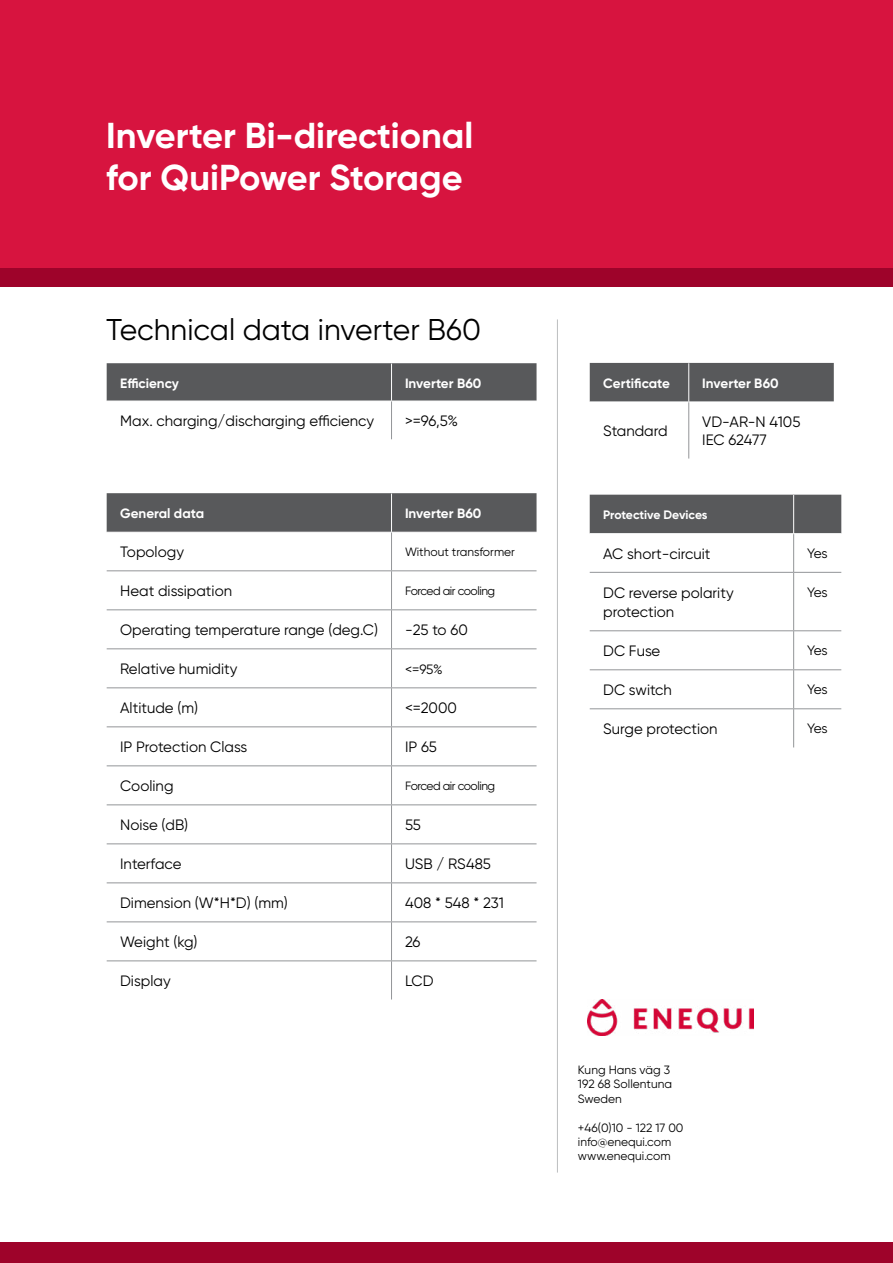
<style>
.page{position:relative;width:893px;height:1263px;background:#fff}
.page>*{position:absolute;margin:0;border:0;box-sizing:border-box;transform-origin:0 0}
.t1{font:700 36px/42px "Gilroy";color:#fff}
.t2{font:30px "Gilroy";color:#000}
.t3{font:15px/18px "Gilroy";color:#000}
.t4{font:13.65px "Gilroy";letter-spacing:-.06em;color:#000}
.t5{font:700 13.5px "Gilroy";color:#fff}
.t6{font:13.5px "Gilroy";color:#000}
.t7{font:700 12.15px "Gilroy";letter-spacing:-.01em;color:#fff}
.t8{font:12px/14.4px "Gilroy";color:#000}
.t9{font:12px "Gilroy";letter-spacing:-.04em;color:#000}
</style>
<div class="page">
<div style="left:0;top:1242px;width:893px;height:21px;background:#9e032a"></div>
<hr style="left:557px;top:319px;width:1px;height:853px;background:#bcbec0">
<div style="left:0;top:267px;width:893px;height:19px;background:#9e032a"></div>
<img style="left:588px;top:999px;width:166px;height:37px">
<div style="left:0;top:0;width:893px;height:267px;background:#d7143f"></div>
<div style="left:107px;top:363px;width:430px;height:38px;background:#58595b"></div>
<hr style="left:391px;top:364px;width:1px;height:37px;background:#fff">
<hr style="left:391px;top:401px;width:1px;height:38px;background:#939598">
<div style="left:590px;top:363px;width:244px;height:38px;background:#58595b"></div>
<hr style="left:688px;top:363px;width:1px;height:38px;background:#fff">
<hr style="left:688px;top:402px;width:1px;height:56px;background:#939598">
<div style="left:107px;top:493px;width:430px;height:39px;background:#58595b"></div>
<hr style="left:391px;top:494px;width:1px;height:38px;background:#fff">
<hr style="left:392px;top:570px;width:145px;height:1px;background:#939598">
<hr style="left:107px;top:609px;width:285px;height:1px;background:#939598">
<hr style="left:392px;top:609px;width:145px;height:1px;background:#939598">
<hr style="left:107px;top:648px;width:285px;height:1px;background:#939598">
<hr style="left:392px;top:648px;width:145px;height:1px;background:#939598">
<hr style="left:392px;top:687px;width:145px;height:1px;background:#939598">
<hr style="left:392px;top:726px;width:145px;height:1px;background:#939598">
<hr style="left:392px;top:765px;width:145px;height:1px;background:#939598">
<hr style="left:392px;top:804px;width:145px;height:1px;background:#939598">
<hr style="left:392px;top:843px;width:145px;height:1px;background:#939598">
<hr style="left:392px;top:882px;width:145px;height:1px;background:#939598">
<hr style="left:392px;top:921px;width:145px;height:1px;background:#939598">
<hr style="left:392px;top:960px;width:145px;height:1px;background:#939598">
<hr style="left:107px;top:570px;width:285px;height:1px;background:#939598">
<hr style="left:107px;top:687px;width:285px;height:1px;background:#939598">
<hr style="left:107px;top:726px;width:285px;height:1px;background:#939598">
<hr style="left:107px;top:765px;width:285px;height:1px;background:#939598">
<hr style="left:107px;top:804px;width:285px;height:1px;background:#939598">
<hr style="left:107px;top:843px;width:285px;height:1px;background:#939598">
<hr style="left:107px;top:882px;width:285px;height:1px;background:#939598">
<hr style="left:107px;top:921px;width:285px;height:1px;background:#939598">
<hr style="left:107px;top:960px;width:285px;height:1px;background:#939598">
<hr style="left:391px;top:533px;width:1px;height:37px;background:#939598">
<hr style="left:391px;top:571px;width:1px;height:38px;background:#939598">
<hr style="left:391px;top:610px;width:1px;height:38px;background:#939598">
<hr style="left:391px;top:649px;width:1px;height:38px;background:#939598">
<hr style="left:391px;top:688px;width:1px;height:38px;background:#939598">
<hr style="left:391px;top:727px;width:1px;height:38px;background:#939598">
<hr style="left:391px;top:766px;width:1px;height:38px;background:#939598">
<hr style="left:391px;top:805px;width:1px;height:38px;background:#939598">
<hr style="left:391px;top:844px;width:1px;height:38px;background:#939598">
<hr style="left:391px;top:883px;width:1px;height:38px;background:#939598">
<hr style="left:391px;top:922px;width:1px;height:38px;background:#939598">
<hr style="left:391px;top:961px;width:1px;height:38px;background:#939598">
<div style="left:590px;top:495px;width:251px;height:38px;background:#58595b"></div>
<hr style="left:793px;top:534px;width:1px;height:38px;background:#939598">
<hr style="left:793px;top:573px;width:1px;height:57px;background:#939598">
<hr style="left:793px;top:631px;width:1px;height:38px;background:#939598">
<hr style="left:793px;top:670px;width:1px;height:38px;background:#939598">
<hr style="left:793px;top:709px;width:1px;height:38px;background:#939598">
<hr style="left:793px;top:495px;width:1px;height:38px;background:#fff">
<hr style="left:590px;top:572px;width:204px;height:1px;background:#939598">
<hr style="left:590px;top:630px;width:204px;height:1px;background:#939598">
<hr style="left:590px;top:669px;width:204px;height:1px;background:#939598">
<hr style="left:590px;top:708px;width:204px;height:1px;background:#939598">
<hr style="left:794px;top:572px;width:47px;height:1px;background:#939598">
<hr style="left:794px;top:630px;width:47px;height:1px;background:#939598">
<hr style="left:794px;top:669px;width:47px;height:1px;background:#939598">
<hr style="left:794px;top:708px;width:47px;height:1px;background:#939598">
<h1 class="t1" style="left:106px;top:114px;width:368px">Inverter Bi-directional for QuiPower Storage</h1>
<h2 class="t2" style="left:106px;top:312px;width:376px">Technical data inverter B60</h2>
<p class="t5" style="left:120px;top:374px;width:60px">Efficiency</p>
<p class="t5" style="left:405px;top:374px;width:78px">Inverter B60</p>
<p class="t3" style="left:120px;top:412px;width:256px">Max. charging/discharging efficiency</p>
<p class="t3" style="left:405px;top:412px;width:55px">&gt;=96,5%</p>
<p class="t5" style="left:120px;top:505px;width:86px">General data</p>
<p class="t5" style="left:405px;top:505px;width:78px">Inverter B60</p>
<p class="t3" style="left:120px;top:543px;width:65px">Topology</p>
<p class="t8" style="left:405px;top:545px;width:111px">Without transformer</p>
<p class="t3" style="left:120px;top:582px;width:113px">Heat dissipation</p>
<p class="t9" style="left:405px;top:584px;width:92px">Forced air cooling</p>
<p class="t3" style="left:120px;top:621px;width:259px">Operating temperature range (deg.C)</p>
<p class="t3" style="left:405px;top:621px;width:64px">-25 to 60</p>
<p class="t3" style="left:120px;top:660px;width:119px">Relative humidity</p>
<p class="t6" style="left:405px;top:661px;width:39px">&lt;=95%</p>
<p class="t3" style="left:120px;top:699px;width:79px">Altitude (m)</p>
<p class="t3" style="left:405px;top:699px;width:53px">&lt;=2000</p>
<p class="t3" style="left:120px;top:738px;width:129px">IP Protection Class</p>
<p class="t3" style="left:405px;top:738px;width:33px">IP 65</p>
<p class="t3" style="left:120px;top:777px;width:55px">Cooling</p>
<p class="t9" style="left:405px;top:779px;width:92px">Forced air cooling</p>
<p class="t3" style="left:120px;top:816px;width:69px">Noise (dB)</p>
<p class="t3" style="left:405px;top:816px;width:18px">55</p>
<p class="t3" style="left:120px;top:855px;width:63px">Interface</p>
<p class="t3" style="left:405px;top:855px;width:87px">USB / RS485</p>
<p class="t3" style="left:120px;top:894px;width:169px">Dimension (W*H*D) (mm)</p>
<p class="t3" style="left:405px;top:894px;width:100px">408 * 548 * 231</p>
<p class="t3" style="left:120px;top:933px;width:79px">Weight (kg)</p>
<p class="t3" style="left:405px;top:933px;width:17px">26</p>
<p class="t3" style="left:120px;top:972px;width:52px">Display</p>
<p class="t3" style="left:405px;top:972px;width:30px">LCD</p>
<p class="t5" style="left:603px;top:375px;width:68px">Certificate</p>
<p class="t5" style="left:702px;top:375px;width:78px">Inverter B60</p>
<p class="t3" style="left:603px;top:422px;width:66px">Standard</p>
<p class="t3" style="left:702px;top:413px;width:100px">VD-AR-N 4105<br>IEC 62477</p>
<p class="t7" style="left:603px;top:507px;width:106px">Protective Devices</p>
<p class="t3" style="left:603px;top:544px;width:109px">AC short-circuit</p>
<p class="t4" style="left:807px;top:545px;width:22px">Yes</p>
<p class="t3" style="left:603px;top:583px;width:132px;line-height:19.5px">DC reverse polarity protection</p>
<p class="t4" style="left:807px;top:584px;width:22px">Yes</p>
<p class="t3" style="left:603px;top:642px;width:59px">DC Fuse</p>
<p class="t4" style="left:807px;top:642px;width:22px">Yes</p>
<p class="t3" style="left:603px;top:681px;width:70px">DC switch</p>
<p class="t4" style="left:807px;top:681px;width:22px">Yes</p>
<p class="t3" style="left:603px;top:720px;width:116px">Surge protection</p>
<p class="t4" style="left:807px;top:720px;width:22px">Yes</p>
<p class="t8" style="left:578px;top:1062px;width:96px">Kung Hans väg 3<br>192 68 Sollentuna<br>Sweden</p>
<p class="t8" style="left:578px;top:1120px;width:107px">+46(0)10 - 122 17 00 info@enequi.com www.enequi.com</p>
</div>
